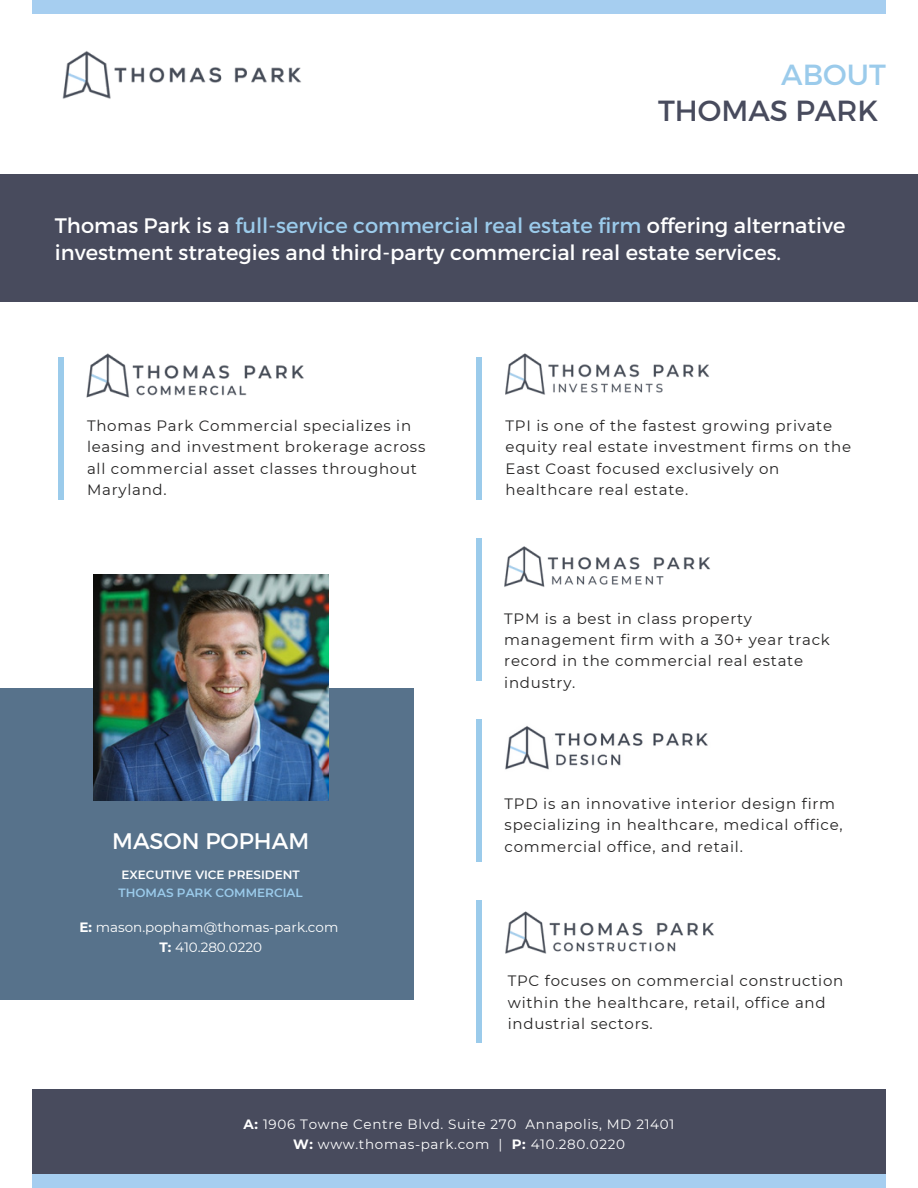
<style>
.page{position:relative;width:918px;height:1188px;background:#fff}
.page>*{position:absolute;margin:0;border:0;box-sizing:border-box;transform-origin:0 0}
.t1{font:29.1px/36px "Montserrat";color:#484b5d;text-align:right}
.t2{font:22.5px "Montserrat";color:#fff}
.t3{font:21px/27px "Montserrat";color:#fff}
.t4{font:15px/21.3px "Montserrat";letter-spacing:.05em;color:#242323}
.t5{font:13.5px/20.2px "Montserrat";letter-spacing:.05em;color:#fff;text-align:center}
.t6{font:13.5px/20.2px "Montserrat";color:#fff;text-align:center}
.t7{font:600 12px "Montserrat";color:#fff}
.t8{font:600 12px "Montserrat";color:#9bcbeb}
.s1{color:#9bcbeb}
.s2{font-weight:700}
</style>
<div class="page">
<div style="left:0;top:688px;width:414px;height:312px;background:#57728b"></div>
<img style="left:93px;top:575px;width:235px;height:226px">
<img style="left:506px;top:353px;width:204px;height:42px">
<img style="left:504px;top:546px;width:206px;height:41px">
<img style="left:505px;top:911px;width:209px;height:43px">
<img style="left:505px;top:726px;width:203px;height:44px">
<div style="left:0;top:174px;width:918px;height:127px;background:#484b5d"></div>
<div style="left:32px;top:0;width:854px;height:14px;background:#a6cef0"></div>
<img style="left:62px;top:51px;width:239px;height:48px">
<div style="left:32px;top:1089px;width:854px;height:99px;background:#484b5d"></div>
<div style="left:32px;top:1174px;width:854px;height:14px;background:#a6cef0"></div>
<div style="left:476px;top:357px;width:6px;height:143px;background:#9bcbeb"></div>
<img style="left:86px;top:353px;width:218px;height:45px">
<div style="left:59px;top:357px;width:5px;height:143px;background:#9bcbeb"></div>
<div style="left:476px;top:538px;width:6px;height:143px;background:#9bcbeb"></div>
<div style="left:476px;top:719px;width:6px;height:143px;background:#9bcbeb"></div>
<div style="left:476px;top:900px;width:6px;height:143px;background:#9bcbeb"></div>
<p class="t1" style="left:658px;top:55px;width:229px"><span class="s1">ABOUT<br></span>THOMAS PARK</p>
<h4 class="t3" style="left:55px;top:211px;width:792px">Thomas Park is a <span class="s1">full-service commercial real estate firm</span> offering alternative investment strategies and third-party commercial real estate services.</h4>
<h4 class="t4" style="left:87px;top:415px;width:340px">Thomas Park Commercial specializes in leasing and investment brokerage across all commercial asset classes throughout Maryland.</h4>
<h1 class="t2" style="left:112px;top:827px;width:198px">MASON POPHAM</h1>
<p class="t7" style="left:122px;top:868px;width:180px">EXECUTIVE VICE PRESIDENT</p>
<h3 class="t8" style="left:119px;top:886px;width:186px">THOMAS PARK COMMERCIAL</h3>
<p class="t6" style="left:79px;top:917px;width:260px"><span class="s2">E:</span> mason.popham@thomas-park.com<br><span class="s2">T:</span> 410.280.0220</p>
<p class="t4" style="left:506px;top:415px;width:347px">TPI is one of the fastest growing private equity real estate investment firms on the East Coast focused exclusively on healthcare real estate.</p>
<h2 class="t4" style="left:504px;top:607px;width:327px">TPM is a best in class property management firm with a 30+ year track record in the commercial real estate industry.</h2>
<p class="t4" style="left:505px;top:793px;width:340px">TPD is an innovative interior design firm specializing in healthcare, medical office, commercial office, and retail.</p>
<p class="t4" style="left:508px;top:970px;width:337px">TPC focuses on commercial construction within the healthcare, retail, office and industrial sectors.</p>
<p class="t5" style="left:244px;top:1114px;width:432px"><span class="s2">A:</span> 1906 Towne Centre Blvd. Suite 270 Annapolis, MD 21401<br><span class="s2">W:</span> www.thomas-park.com | <span class="s2">P:</span> 410.280.0220</p>
</div>
